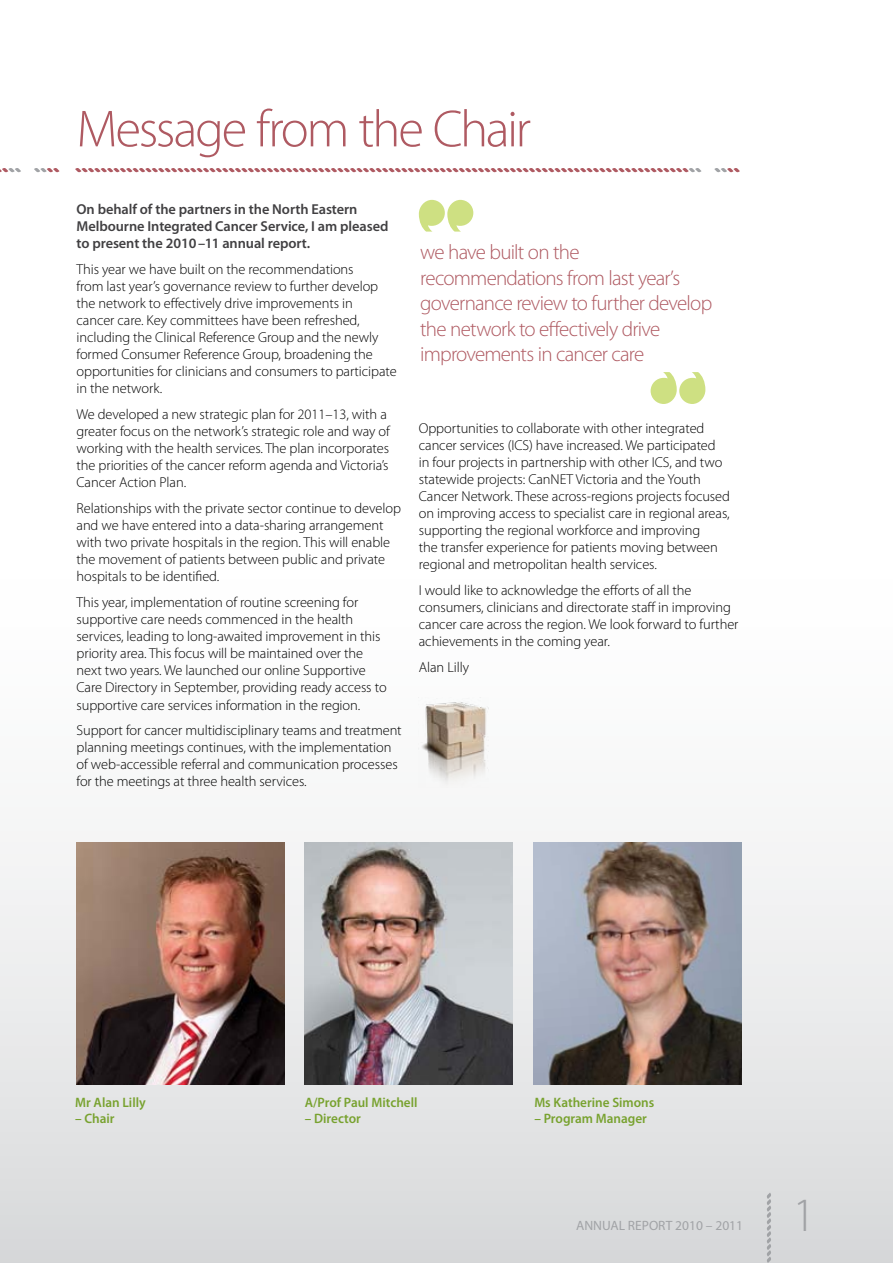
<style>
.page{position:relative;width:893px;height:1263px;background:#fff}
.page>*{position:absolute;margin:0;border:0;box-sizing:border-box;transform-origin:0 0}
.t1{font:300 52.5px "Myriad Pro";letter-spacing:-.045em;color:#af5a62}
.t2{font:300 48px "Myriad Pro";color:#a1a3a6}
.t3{font:300 21px/25.5px "Myriad Pro";letter-spacing:-.04em;color:#af5a62}
.t4{font:300 14.4px/17.1px "Myriad Pro";letter-spacing:-.005em;color:#000}
.t5{font:600 14.4px/17.1px "Myriad Pro";letter-spacing:-.005em;color:#414042}
.t6{font:600 13.65px "Myriad Pro";color:#78a22f}
.t7{font:13.5px "Myriad Pro";color:#a1a3a6}
</style>
<div class="page">
<div style="left:0;top:0;width:893px;height:1263px;background:linear-gradient(to bottom,#fff,#e2e3e4)"></div>
<img style="left:76px;top:842px;width:208px;height:242px">
<img style="left:305px;top:842px;width:208px;height:242px">
<img style="left:533px;top:842px;width:208px;height:242px">
<svg style="left:419px;top:200px;width:54px;height:32px"></svg>
<svg style="left:651px;top:372px;width:54px;height:32px"></svg>
<svg style="left:714px;top:168px;width:26px;height:5px"></svg>
<svg style="left:75px;top:168px;width:626px;height:5px"></svg>
<svg style="left:0;top:168px;width:21px;height:5px"></svg>
<svg style="left:34px;top:168px;width:26px;height:5px"></svg>
<img style="left:419px;top:697px;width:70px;height:91px">
<svg style="left:766px;top:1192px;width:5px;height:71px"></svg>
<h1 class="t1" style="left:77px;top:97px;width:456px">Message from the Chair</h1>
<p class="t5" style="left:77px;top:200px;width:313px">On behalf of the partners in the North Eastern<br>Melbourne Integrated Cancer Service, I am pleased to present the 2010–11 annual report.</p>
<p class="t4" style="left:77px;top:260px;width:322px">This year we have built on the recommendations<br>from last year’s governance review to further develop the network to effectively drive improvements in<br>cancer care. Key committees have been refreshed, including the Clinical Reference Group and the newly formed Consumer Reference Group, broadening the opportunities for clinicians and consumers to participate in the network.</p>
<p class="t4" style="left:77px;top:405px;width:315px">We developed a new strategic plan for 2011–13, with a greater focus on the network’s strategic role and way of working with the health services. The plan incorporates the priorities of the cancer reform agenda and Victoria’s Cancer Action Plan.</p>
<p class="t4" style="left:77px;top:499px;width:326px">Relationships with the private sector continue to develop and we have entered into a data-sharing arrangement with two private hospitals in the region. This will enable the movement of patients between public and private hospitals to be identified.</p>
<p class="t4" style="left:77px;top:593px;width:312px">This year, implementation of routine screening for supportive care needs commenced in the health services, leading to long-awaited improvement in this priority area. This focus will be maintained over the next two years. We launched our online Supportive Care Directory in September, providing ready access to supportive care services information in the region.</p>
<p class="t4" style="left:77px;top:722px;width:327px">Support for cancer multidisciplinary teams and treatment planning meetings continues, with the implementation of web-accessible referral and communication processes for the meetings at three health services.</p>
<h3 class="t3" style="left:420px;top:239px;width:293px">we have built on the recommendations from last year’s governance review to further develop the network to effectively drive improvements in cancer care</h3>
<p class="t4" style="left:419px;top:419px;width:313px">Opportunities to collaborate with other integrated cancer services (ICS) have increased. We participated<br>in four projects in partnership with other ICS, and two statewide projects: CanNET Victoria and the Youth Cancer Network. These across-regions projects focused on improving access to specialist care in regional areas, supporting the regional workforce and improving<br>the transfer experience for patients moving between regional and metropolitan health services.</p>
<p class="t4" style="left:419px;top:582px;width:321px">I would like to acknowledge the efforts of all the consumers, clinicians and directorate staff in improving cancer care across the region. We look forward to further achievements in the coming year.</p>
<p class="t4" style="left:419px;top:658px;width:52px">Alan Lilly</p>
<p class="t6" style="left:75px;top:1093px;width:72px">Mr Alan Lilly</p>
<p class="t6" style="left:75px;top:1110px;width:41px">– Chair</p>
<p class="t6" style="left:305px;top:1093px;width:114px">A/Prof Paul Mitchell</p>
<p class="t6" style="left:305px;top:1110px;width:58px">– Director</p>
<p class="t6" style="left:534px;top:1093px;width:122px">Ms Katherine Simons</p>
<p class="t6" style="left:534px;top:1110px;width:114px">– Program Manager</p>
<p class="t7" style="left:576px;top:1217px;width:169px">ANNUAL REPORT 2010 – 2011</p>
<h2 class="t2" style="left:793px;top:1186px;width:25px">1</h2>
</div>
